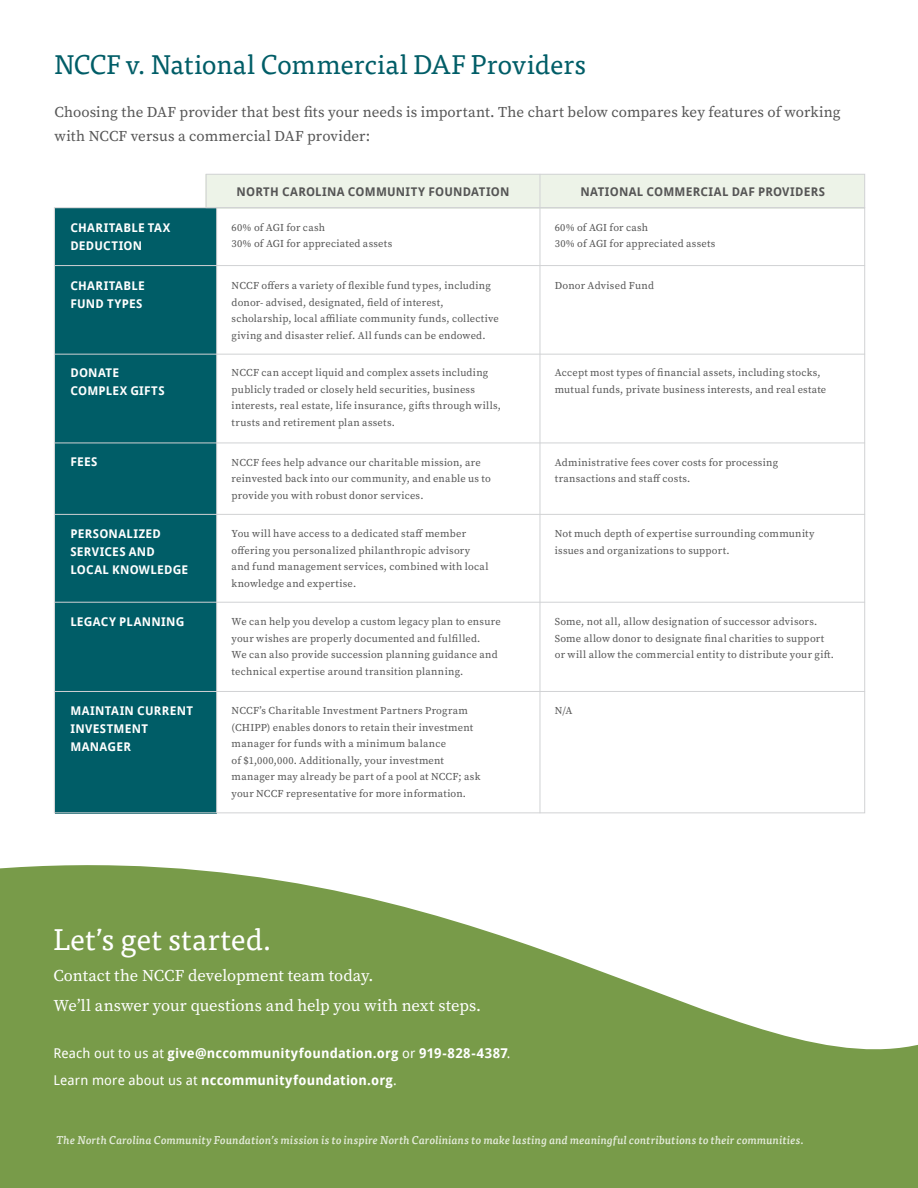
<style>
.page{position:relative;width:918px;height:1188px;background:#fff}
.page>*{position:absolute;margin:0;border:0;box-sizing:border-box;transform-origin:0 0}
.t1{font:30px "Tisa Pro";letter-spacing:.005em;color:#fff}
.t2{font:27px "Tisa Pro";letter-spacing:-.005em;color:#005d67}
.t3{font:16.5px/30px "Source Serif Pro";color:#fff}
.t4{font:15px/24px "Source Serif Pro";letter-spacing:.005em;color:#555}
.t5{font:700 13.5px/27px "Droid Sans";letter-spacing:.01em;color:#fff}
.t6{font:700 12px/18px "Droid Sans";letter-spacing:.025em;color:#fff}
.t7{font:700 12px "Droid Sans";letter-spacing:.02em;color:#555}
.t8{font:italic 500 11.25px "Tisa Pro";letter-spacing:.015em;color:#e4ebdb}
.t9{font:10.5px/16.5px "Source Serif Pro";letter-spacing:.02em;color:#555}
.s1{font-weight:400}
</style>
<div class="page">
<div style="left:206px;top:174px;width:659px;height:34px;background:#edf3e8"></div>
<div style="left:55px;top:208px;width:162px;height:605px;background:#005d67"></div>
<hr style="left:216px;top:208px;width:1px;height:605px;background:#d1d2d4">
<hr style="left:540px;top:174px;width:1px;height:639px;background:#d1d2d4">
<hr style="left:54px;top:265px;width:811px;height:1px;background:#d1d2d4">
<hr style="left:54px;top:514px;width:811px;height:1px;background:#d1d2d4">
<hr style="left:54px;top:602px;width:811px;height:1px;background:#d1d2d4">
<hr style="left:54px;top:691px;width:811px;height:1px;background:#d1d2d4">
<hr style="left:54px;top:443px;width:811px;height:1px;background:#d1d2d4">
<hr style="left:54px;top:354px;width:811px;height:1px;background:#d1d2d4">
<div style="left:206px;top:174px;width:659px;height:34px;border:1px solid #d1d2d4"></div>
<svg style="left:0;top:865px;width:918px;height:323px;fill:#789b49"></svg>
<h2 class="t2" style="left:54px;top:44px;width:533px">NCCF v. National Commercial DAF Providers</h2>
<h3 class="t4" style="left:54px;top:100px;width:788px">Choosing the DAF provider that best fits your needs is important. The chart below compares key features of working with NCCF versus a commercial DAF provider:</h3>
<p class="t7" style="left:237px;top:183px;width:274px">NORTH CAROLINA COMMUNITY FOUNDATION</p>
<p class="t7" style="left:580px;top:183px;width:246px">NATIONAL COMMERCIAL DAF PROVIDERS</p>
<p class="t6" style="left:70px;top:218px;width:102px">CHARITABLE TAX<br>DEDUCTION</p>
<p class="t9" style="left:232px;top:219px;width:162px">60% of AGI for cash<br>30% of AGI for appreciated assets</p>
<p class="t9" style="left:555px;top:219px;width:162px">60% of AGI for cash<br>30% of AGI for appreciated assets</p>
<p class="t6" style="left:70px;top:276px;width:76px">CHARITABLE<br>FUND TYPES</p>
<p class="t9" style="left:232px;top:277px;width:269px">NCCF offers a variety of flexible fund types, including donor- advised, designated, field of interest, scholarship, local affiliate community funds, collective giving and disaster relief. All funds can be endowed.</p>
<p class="t9" style="left:555px;top:277px;width:101px">Donor Advised Fund</p>
<p class="t6" style="left:70px;top:364px;width:96px">DONATE<br>COMPLEX GIFTS</p>
<p class="t9" style="left:232px;top:365px;width:271px">NCCF can accept liquid and complex assets including publicly traded or closely held securities, business interests, real estate, life insurance, gifts through wills, trusts and retirement plan assets.</p>
<p class="t9" style="left:555px;top:364px;width:273px">Accept most types of financial assets, including stocks, mutual funds, private business interests, and real estate</p>
<p class="t6" style="left:70px;top:453px;width:29px">FEES</p>
<p class="t6" style="left:70px;top:525px;width:119px">PERSONALIZED<br>SERVICES AND<br>LOCAL KNOWLEDGE</p>
<p class="t6" style="left:70px;top:612px;width:115px">LEGACY PLANNING</p>
<p class="t6" style="left:70px;top:702px;width:124px">MAINTAIN CURRENT<br>INVESTMENT<br>MANAGER</p>
<p class="t9" style="left:232px;top:454px;width:261px">NCCF fees help advance our charitable mission, are reinvested back into our community, and enable us to provide you with robust donor services.</p>
<p class="t9" style="left:232px;top:526px;width:258px">You will have access to a dedicated staff member offering you personalized philanthropic advisory and fund management services, combined with local knowledge and expertise.</p>
<p class="t9" style="left:232px;top:613px;width:271px">We can help you develop a custom legacy plan to ensure your wishes are properly documented and fulfilled.<br>We can also provide succession planning guidance and technical expertise around transition planning.</p>
<p class="t9" style="left:232px;top:703px;width:250px">NCCF’s Charitable Investment Partners Program (CHIPP) enables donors to retain their investment manager for funds with a minimum balance<br>of $1,000,000. Additionally, your investment manager may already be part of a pool at NCCF; ask your NCCF representative for more information.</p>
<p class="t9" style="left:555px;top:454px;width:225px">Administrative fees cover costs for processing transactions and staff costs.</p>
<p class="t9" style="left:555px;top:525px;width:261px">Not much depth of expertise surrounding community issues and organizations to support.</p>
<p class="t9" style="left:555px;top:613px;width:281px">Some, not all, allow designation of successor advisors.<br>Some allow donor to designate final charities to support or will allow the commercial entity to distribute your gift.</p>
<p class="t9" style="left:555px;top:703px;width:19px">N/A</p>
<h1 class="t1" style="left:53px;top:917px;width:220px">Let’s get started.</h1>
<h3 class="t3" style="left:53px;top:960px;width:429px">Contact the NCCF development team today.<br>We’ll answer your questions and help you with next steps.</h3>
<p class="t5" style="left:53px;top:1039px;width:459px"><span class="s1">Reach out to us at</span> give@nccommunityfoundation.org <span class="s1">or</span> 919-828-4387<span class="s1">.<br>Learn more about us at</span> nccommunityfoundation.org<span class="s1">.</span></p>
<p class="t8" style="left:56px;top:1132px;width:749px">The North Carolina Community Foundation’s mission is to inspire North Carolinians to make lasting and meaningful contributions to their communities.</p>
</div>
